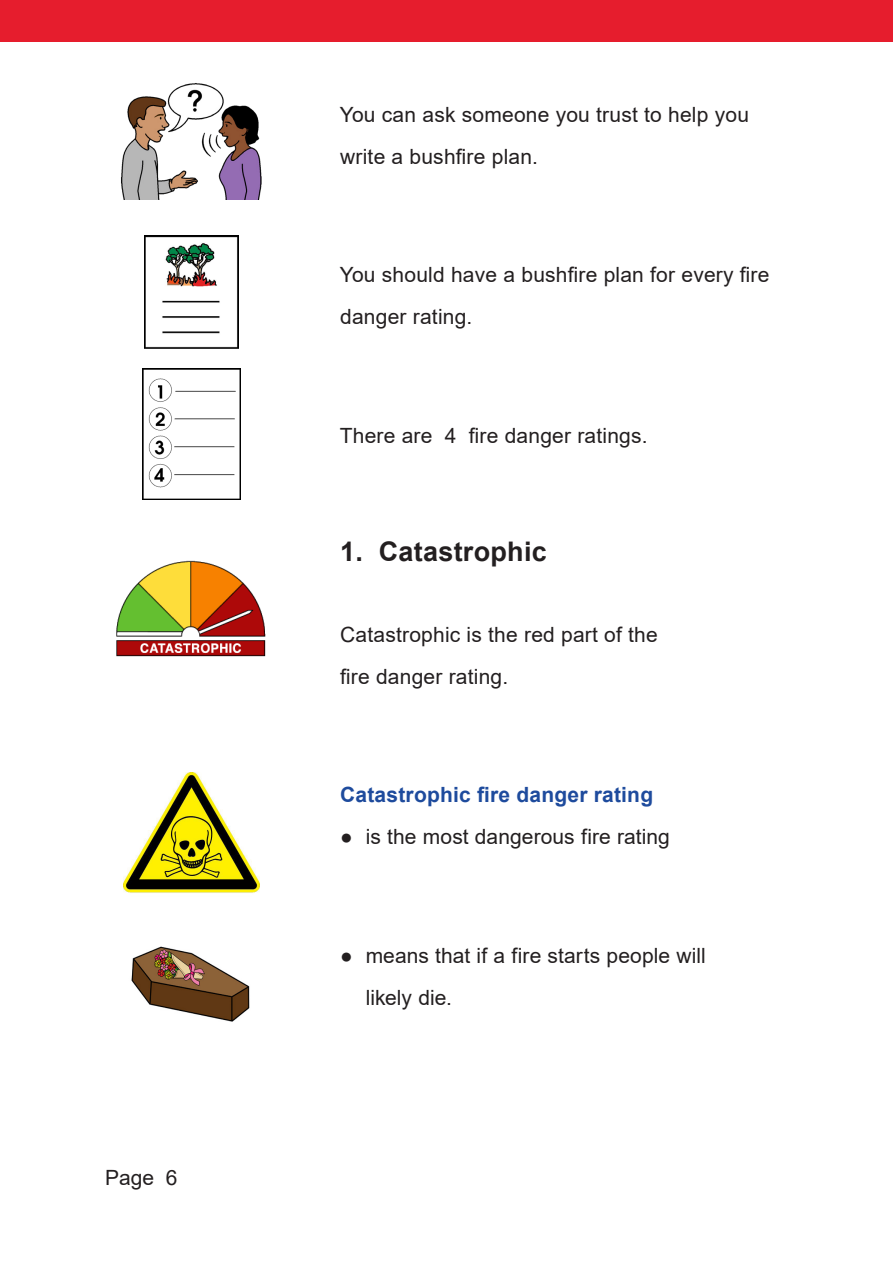
<style>
.page{position:relative;width:893px;height:1263px;background:#fff}
.page>*{position:absolute;margin:0;border:0;box-sizing:border-box;transform-origin:0 0}
.t1{font:700 27px "Arial";letter-spacing:.01em;color:#231f20}
.t2{font:21px/42px "Arial";letter-spacing:.01em;color:#231f20}
.t3{font:700 21px "Arial";letter-spacing:.01em;color:#1e4b9d}
</style>
<div class="page">
<div style="left:0;top:0;width:893px;height:41px;background:#e61d2d"></div>
<img style="left:121px;top:83px;width:141px;height:117px">
<img style="left:145px;top:235px;width:93px;height:114px">
<img style="left:142px;top:368px;width:98px;height:131px">
<img style="left:116px;top:560px;width:150px;height:97px">
<img style="left:124px;top:772px;width:136px;height:121px">
<img style="left:131px;top:946px;width:119px;height:76px">
<p class="t2" style="left:105px;top:1156px;width:74px">Page 6</p>
<p class="t2" style="left:340px;top:93px;width:411px">You can ask someone you trust to help you write a bushfire plan.</p>
<p class="t2" style="left:340px;top:254px;width:431px">You should have a bushfire plan for every fire danger rating.</p>
<p class="t2" style="left:340px;top:414px;width:309px">There are 4 fire danger ratings.</p>
<p class="t1" style="left:340px;top:533px;width:208px">1. Catastrophic</p>
<p class="t2" style="left:340px;top:613px;width:319px">Catastrophic is the red part of the fire danger rating.</p>
<p class="t3" style="left:340px;top:780px;width:314px">Catastrophic fire danger rating</p>
<p class="t2" style="left:340px;top:815px;width:331px">● is the most dangerous fire rating</p>
<p class="t2" style="left:366px;top:934px;width:342px;text-indent:-26px">● means that if a fire starts people will likely die.</p>
</div>
